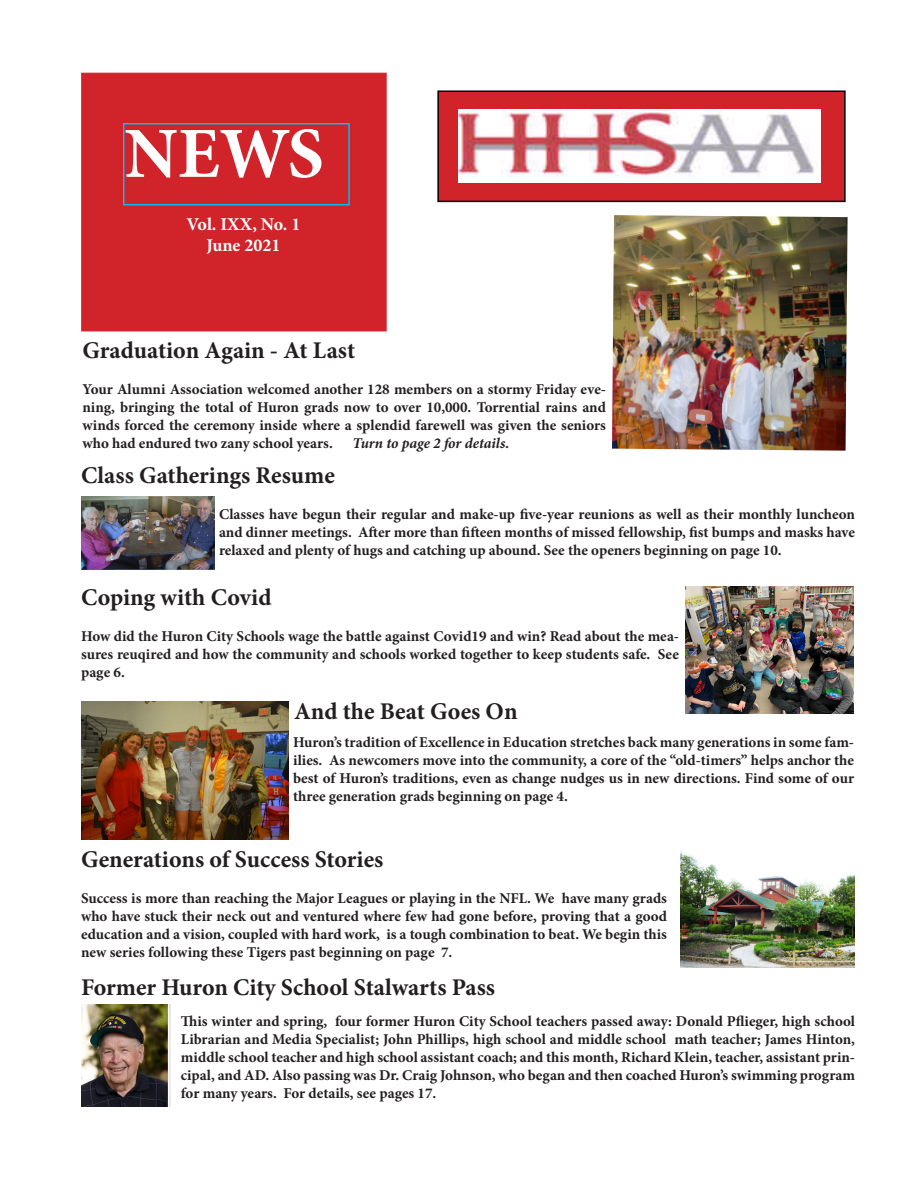
<style>
.page{position:relative;width:918px;height:1188px;background:#fff}
.page>*{position:absolute;margin:0;border:0;box-sizing:border-box;transform-origin:0 0}
.t1{font:700 72px "Minion Pro";color:#fff}
.t2{font:700 24px "Minion Pro";color:#231f20}
.t3{font:700 18px "Minion Pro";color:#fff}
.t4{font:700 15px/18px "Minion Pro";color:#231f20;text-align:justify}
.t5{font:italic 700 15px "Minion Pro";letter-spacing:-.005em;color:#231f20}
</style>
<div class="page">
<img style="left:81px;top:701px;width:207px;height:138px">
<div style="left:437px;top:90px;width:409px;height:112px;background:#d1232a;border:2px solid #000"></div>
<img style="left:458px;top:110px;width:362px;height:73px">
<div style="left:81px;top:73px;width:306px;height:258px;background:#d1232a;border:1px solid #d1232a"></div>
<div style="left:123px;top:123px;width:227px;height:83px;border:2px solid #01bdf2"></div>
<img style="left:612px;top:215px;width:236px;height:236px">
<img style="left:685px;top:587px;width:169px;height:126px">
<img style="left:82px;top:1005px;width:89px;height:102px">
<img style="left:681px;top:852px;width:174px;height:116px">
<img style="left:81px;top:496px;width:133px;height:73px">
<p class="t1" style="left:124px;top:103px;width:201px">NEWS</p>
<p class="t3" style="left:186px;top:211px;width:115px">Vol. IXX, No. 1</p>
<p class="t3" style="left:206px;top:233px;width:75px">June 2021</p>
<p class="t2" style="left:82px;top:333px;width:274px">Graduation Again - At Last</p>
<p class="t4" style="left:82px;top:380px;width:525px">Your Alumni Association welcomed another 128 members on a stormy Friday eve&shy;ning, bringing the total of Huron grads now to over 10,000. Torrential rains and winds forced the ceremony inside where a splendid farewell was given the seniors who had endured two zany school years.</p>
<p class="t5" style="left:352px;top:432px;width:158px">Turn to page 2 for details.</p>
<p class="t2" style="left:81px;top:459px;width:255px">Class Gatherings Resume</p>
<p class="t4" style="left:219px;top:505px;width:638px">Classes have begun their regular and make-up five-year reunions as well as their monthly luncheon and dinner meetings. After more than fifteen months of missed fellowship, fist bumps and masks have relaxed and plenty of hugs and catching up abound. See the openers beginning on page 10.</p>
<p class="t2" style="left:81px;top:580px;width:192px">Coping with Covid</p>
<p class="t4" style="left:81px;top:627px;width:600px">How did the Huron City Schools wage the battle against Covid19 and win? Read about the mea&shy;sures reuqired and how the community and schools worked together to keep students safe. See page 6.</p>
<p class="t2" style="left:294px;top:695px;width:225px">And the Beat Goes On</p>
<p class="t4" style="left:293px;top:733px;width:562px">Huron’s tradition of Excellence in Education stretches back many generations in some fam&shy;ilies. As newcomers move into the community, a core of the “old-timers” helps anchor the best of Huron’s traditions, even as change nudges us in new directions. Find some of our three generation grads beginning on page 4.</p>
<p class="t2" style="left:81px;top:843px;width:304px">Generations of Success Stories</p>
<p class="t4" style="left:81px;top:889px;width:588px">Success is more than reaching the Major Leagues or playing in the NFL. We have many grads who have stuck their neck out and ventured where few had gone before, proving that a good education and a vision, coupled with hard work, is a tough combination to beat. We begin this new series following these Tigers past beginning on page 7.</p>
<p class="t2" style="left:81px;top:970px;width:416px">Former Huron City School Stalwarts Pass</p>
<p class="t4" style="left:181px;top:1012px;width:676px">This winter and spring, four former Huron City School teachers passed away: Donald Pflieger, high school Librarian and Media Specialist; John Phillips, high school and middle school math teacher; James Hinton, middle school teacher and high school assistant coach; and this month, Richard Klein, teacher, assistant prin&shy;cipal, and AD. Also passing was Dr. Craig Johnson, who began and then coached Huron’s swimming program for many years. For details, see pages 17.</p>
</div>
